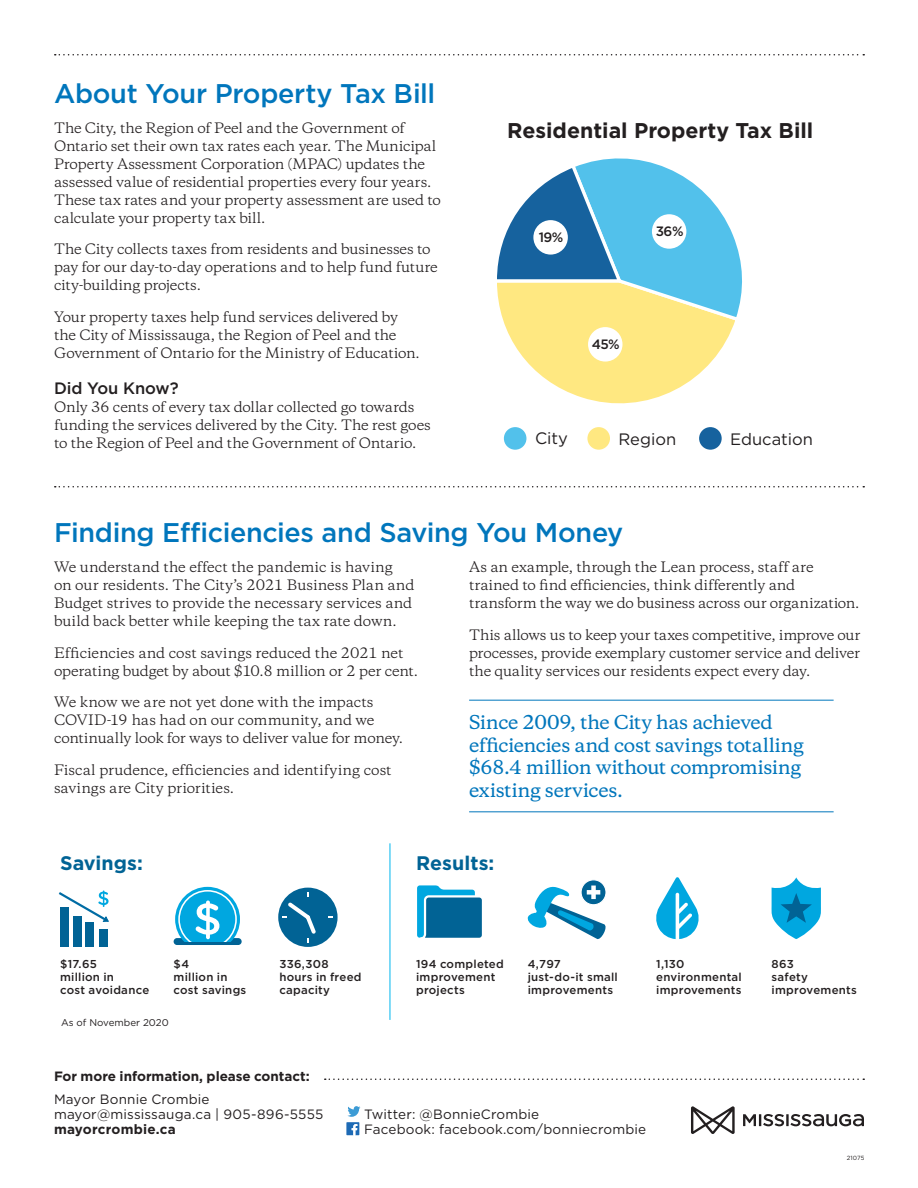
<style>
.page{position:relative;width:918px;height:1188px;background:#fff}
.page>*{position:absolute;margin:0;border:0;box-sizing:border-box;transform-origin:0 0}
.t1{font:500 27px "Gotham";letter-spacing:-.01em;color:#0076bc}
.t2{font:700 21.3px "Gotham";color:#231f20}
.t3{font:700 19.65px "Gotham";letter-spacing:.005em;color:#016395}
.t4{font:500 18px/22.5px "Copernicus";letter-spacing:-.02em;color:#0076bc}
.t5{font:16.5px "Gotham";color:#231f20}
.t6{font:500 16.5px "Gotham";letter-spacing:-.005em;color:#231f20}
.t7{font:13.5px/18px "Copernicus";letter-spacing:-.01em;color:#231f20}
.t8{font:13.5px/15px "Gotham";letter-spacing:.015em;color:#231f20}
.t9{font:700 13.5px "Gotham";letter-spacing:-.005em;color:#231f20}
.t10{font:700 13.5px "Gotham";letter-spacing:.015em;color:#231f20}
.t11{font:500 13.5px "Gotham";color:#231f20}
.t12{font:500 11.4px/13px "Gotham";letter-spacing:.02em;color:#231f20}
.t13{font:9.75px "Gotham";color:#231f20}
.t14{font:6px "Gotham";letter-spacing:.015em;color:#231f20}
</style>
<div class="page">
<svg style="left:55px;top:486px;width:809px;height:2px"></svg>
<svg style="left:691px;top:1106px;width:44px;height:28px"></svg>
<svg style="left:743px;top:1114px;width:121px;height:12px"></svg>
<svg style="left:346px;top:1106px;width:14px;height:29px"></svg>
<svg style="left:325px;top:1078px;width:539px;height:2px"></svg>
<div style="left:587px;top:427px;width:23px;height:23px;background:#ffe881;border-radius:50%"></div>
<div style="left:504px;top:427px;width:22px;height:23px;background:#52c1eb;border-radius:50%"></div>
<div style="left:699px;top:427px;width:23px;height:23px;background:#16629e;border-radius:50%"></div>
<svg style="left:497px;top:158px;width:245px;height:246px"></svg>
<div style="left:588px;top:327px;width:35px;height:35px;background:#fff;border-radius:50%"></div>
<div style="left:652px;top:214px;width:34px;height:35px;background:#fff;border-radius:50%"></div>
<div style="left:533px;top:220px;width:35px;height:35px;background:#fff;border-radius:50%"></div>
<div style="left:99px;top:929px;width:8px;height:18px;background:#016395"></div>
<div style="left:86px;top:922px;width:8px;height:25px;background:#016395"></div>
<div style="left:73px;top:916px;width:8px;height:31px;background:#016395"></div>
<div style="left:60px;top:908px;width:8px;height:39px;background:#016395"></div>
<svg style="left:58px;top:890px;width:51px;height:33px"></svg>
<svg style="left:527px;top:886px;width:79px;height:54px"></svg>
<svg style="left:581px;top:880px;width:25px;height:25px"></svg>
<div style="left:581px;top:879px;width:26px;height:26px;border:1px solid #fff;border-radius:50%"></div>
<div style="left:591px;top:886px;width:5px;height:13px;background:#fff"></div>
<div style="left:587px;top:890px;width:13px;height:5px;background:#fff"></div>
<svg style="left:656px;top:877px;width:43px;height:62px"></svg>
<svg style="left:771px;top:877px;width:50px;height:62px"></svg>
<svg style="left:417px;top:885px;width:65px;height:53px"></svg>
<div style="left:279px;top:889px;width:57px;height:57px;background:#016395;border-radius:50%"></div>
<div style="left:278px;top:888px;width:60px;height:59px;border:2px solid #016395;border-radius:50%"></div>
<svg style="left:283px;top:892px;width:36px;height:51px"></svg>
<hr style="left:390px;top:843px;width:1px;height:177px;background:#00b6ef">
<div style="left:174px;top:938px;width:68px;height:7px;background:#016395;border-radius:3px"></div>
<svg style="left:175px;top:887px;width:65px;height:55px"></svg>
<hr style="left:469px;top:700px;width:365px;height:1px;background:#0076bc">
<hr style="left:469px;top:811px;width:365px;height:1px;background:#0076bc">
<svg style="left:55px;top:54px;width:809px;height:2px"></svg>
<h1 class="t1" style="left:54px;top:75px;width:383px">About Your Property Tax Bill</h1>
<p class="t7" style="left:54px;top:119px;width:388px">The City, the Region of Peel and the Government of Ontario set their own tax rates each year. The Municipal Property Assessment Corporation (MPAC) updates the assessed value of residential properties every four years.<br>These tax rates and your property assessment are used to calculate your property tax bill.</p>
<p class="t7" style="left:54px;top:240px;width:385px">The City collects taxes from residents and businesses to pay for our day-to-day operations and to help fund future city-building projects.</p>
<p class="t7" style="left:54px;top:308px;width:367px">Your property taxes help fund services delivered by the City of Mississauga, the Region of Peel and the<br>Government of Ontario for the Ministry of Education.</p>
<p class="t6" style="left:54px;top:377px;width:126px">Did You Know?</p>
<p class="t7" style="left:54px;top:398px;width:378px">Only 36 cents of every tax dollar collected go towards funding the services delivered by the City. The rest goes to the Region of Peel and the Government of Ontario.</p>
<h2 class="t2" style="left:507px;top:117px;width:308px">Residential Property Tax Bill</h2>
<p class="t11" style="left:539px;top:229px;width:26px">19%</p>
<p class="t11" style="left:656px;top:223px;width:29px">36%</p>
<p class="t11" style="left:592px;top:336px;width:30px">45%</p>
<p class="t5" style="left:535px;top:428px;width:34px">City</p>
<p class="t5" style="left:619px;top:428px;width:59px">Region</p>
<p class="t5" style="left:730px;top:428px;width:84px">Education</p>
<h1 class="t1" style="left:54px;top:515px;width:571px">Finding Efficiencies and Saving You Money</h1>
<p class="t7" style="left:54px;top:558px;width:362px">We understand the effect the pandemic is having<br>on our residents. The City’s 2021 Business Plan and Budget strives to provide the necessary services and build back better while keeping the tax rate down.</p>
<p class="t7" style="left:54px;top:644px;width:366px">Efficiencies and cost savings reduced the 2021 net operating budget by about $10.8 million or 2 per cent.</p>
<p class="t7" style="left:54px;top:693px;width:351px">We know we are not yet done with the impacts<br>COVID-19 has had on our community, and we continually look for ways to deliver value for money.</p>
<p class="t7" style="left:54px;top:761px;width:339px">Fiscal prudence, efficiencies and identifying cost savings are City priorities.</p>
<p class="t7" style="left:469px;top:558px;width:392px">As an example, through the Lean process, staff are trained to find efficiencies, think differently and transform the way we do business across our organization.</p>
<p class="t7" style="left:469px;top:626px;width:393px;text-align:justify">This allows us to keep your taxes competitive, improve our processes, provide exemplary customer service and deliver the quality services our residents expect every day.</p>
<h3 class="t4" style="left:469px;top:710px;width:336px">Since 2009, the City has achieved efficiencies and cost savings totalling $68.4 million without compromising existing services.</h3>
<h3 class="t3" style="left:60px;top:850px;width:84px">Savings:</h3>
<h3 class="t3" style="left:416px;top:850px;width:80px">Results:</h3>
<p class="t12" style="left:174px;top:957px;width:74px">$4<br>million in cost savings</p>
<p class="t12" style="left:60px;top:957px;width:91px">$17.65<br>million in<br>cost avoidance</p>
<p class="t12" style="left:528px;top:957px;width:92px">4,797 just-do-it small improvements</p>
<p class="t12" style="left:656px;top:957px;width:87px">1,130 environmental improvements</p>
<p class="t12" style="left:772px;top:957px;width:87px">863<br>safety improvements</p>
<p class="t12" style="left:416px;top:957px;width:89px">194 completed improvement projects</p>
<p class="t12" style="left:279px;top:957px;width:84px">336,308 hours in freed capacity</p>
<p class="t13" style="left:61px;top:1017px;width:109px">As of November 2020</p>
<p class="t9" style="left:54px;top:1068px;width:257px">For more information, please contact:</p>
<p class="t8" style="left:54px;top:1091px;width:271px">Mayor Bonnie Crombie mayor@mississauga.ca | 905-896-5555</p>
<p class="t10" style="left:54px;top:1120px;width:123px">mayorcrombie.ca</p>
<p class="t8" style="left:364px;top:1106px;width:283px">Twitter: @BonnieCrombie<br>Facebook: facebook.com/bonniecrombie</p>
<p class="t14" style="left:847px;top:1154px;width:19px">21075</p>
</div>
